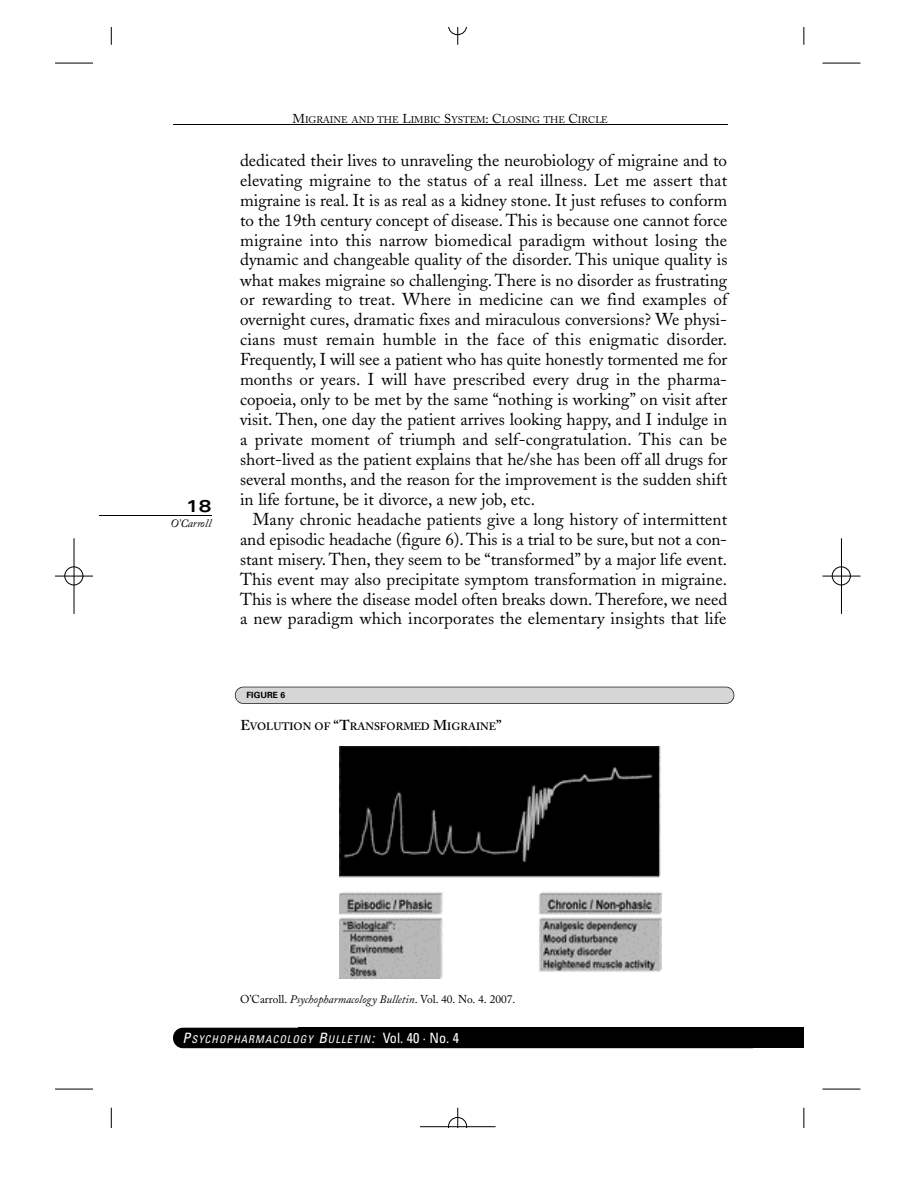
<style>
.page{position:relative;width:918px;height:1188px;background:#fff}
.page>*{position:absolute;margin:0;border:0;box-sizing:border-box;transform-origin:0 0}
.t1{font:17.1px/20px "Adobe Caslon";letter-spacing:.005em;color:#000;text-align:justify}
.t2{font:700 expanded 17.1px "Univers";color:#000}
.t3{font:11.4px "Adobe Caslon";color:#000}
.t4{font:italic 11.4px "Adobe Caslon";color:#000}
.t5{font:italic condensed 10.65px "Univers";color:#fff}
.t6{font:600 10.65px "Adobe Caslon";color:#000}
.t7{font:9.6px "Adobe Caslon";color:#000}
.t8{font:700 8.55px "Univers";color:#000}
.s1{font-size:12.75px}
.s2{font-size:14.25px}
.s3{font-style:italic}
.s4{font-style:normal;font-size:14.25px}
</style>
<div class="page">
<div style="left:173px;top:1028px;width:126px;height:20px;background:#000"></div>
<div style="left:299px;top:1028px;width:505px;height:20px;background:#000"></div>
<hr style="left:173px;top:124px;width:554px;height:1px;background:#000">
<hr style="left:99px;top:515px;width:112px;height:1px;background:#000">
<img style="left:339px;top:746px;width:322px;height:232px">
<svg style="left:235px;top:687px;width:499px;height:17px;background:#c8c9c8"></svg>
<hr style="left:55px;top:63px;width:38px;height:1px;background:#000">
<svg style="left:111px;top:27px;width:1px;height:18px"></svg>
<hr style="left:822px;top:63px;width:38px;height:1px;background:#000">
<svg style="left:803px;top:27px;width:2px;height:18px"></svg>
<hr style="left:55px;top:1089px;width:38px;height:1px;background:#000">
<svg style="left:111px;top:1108px;width:1px;height:20px"></svg>
<hr style="left:822px;top:1089px;width:38px;height:1px;background:#000">
<svg style="left:803px;top:1108px;width:2px;height:20px"></svg>
<svg style="left:448px;top:27px;width:19px;height:18px"></svg>
<hr style="left:420px;top:1126px;width:76px;height:1px;background:#000">
<svg style="left:447px;top:1107px;width:21px;height:21px"></svg>
<hr style="left:822px;top:576px;width:38px;height:1px;background:#000">
<hr style="left:841px;top:538px;width:1px;height:76px;background:#000">
<svg style="left:831px;top:566px;width:20px;height:20px"></svg>
<hr style="left:55px;top:576px;width:38px;height:1px;background:#000">
<hr style="left:74px;top:538px;width:1px;height:76px;background:#000">
<svg style="left:64px;top:566px;width:20px;height:20px"></svg>
<p class="t2" style="left:186px;top:499px;width:27px">18</p>
<p class="t4" style="left:171px;top:519px;width:42px">O’C a rro ll</p>
<p class="t7" style="left:292px;top:116px;width:317px"><span class="s1">M</span>IGRAINE AND THE <span class="s1">L</span>IMBIC <span class="s1">S</span>YSTEM<span class="s1">: C</span>LOSING THE <span class="s1">C</span>IRCLE</p>
<p class="t1" style="left:240px;top:152px;width:489px">dedicated their lives to unraveling the neurobiology of migraine and to elevating migraine to the status of a real illness. Let me assert that migraine is real. It is as real as a kidney stone. It just refuses to conform to the 19th century concept of disease. This is because one cannot force migraine into this narrow biomedical paradigm without losing the dynamic and changeable quality of the disorder. This unique quality is what makes migraine so challenging. There is no disorder as frustrating or rewarding to treat. Where in medicine can we find examples of overnight cures, dramatic fixes and miraculous conversions? We physi&shy;cians must remain humble in the face of this enigmatic disorder.<br>Frequently, I will see a patient who has quite honestly tormented me for months or years. I will have prescribed every drug in the pharma&shy;copoeia, only to be met by the same “nothing is working” on visit after visit. Then, one day the patient arrives looking happy, and I indulge in a private moment of triumph and self-congratulation. This can be short-lived as the patient explains that he/she has been off all drugs for several months, and the reason for the improvement is the sudden shift in life fortune, be it divorce, a new job, etc.</p>
<p class="t1" style="left:240px;top:511px;width:489px;text-indent:13px">Many chronic headache patients give a long history of intermittent and episodic headache (figure 6). This is a trial to be sure, but not a con&shy;stant misery. Then, they seem to be “transformed” by a major life event.<br>This event may also precipitate symptom transformation in migraine.<br>This is where the disease model often breaks down. Therefore, we need a new paradigm which incorporates the elementary insights that life</p>
<p class="t8" style="left:247px;top:692px;width:40px">FIGURE 6</p>
<p class="t6" style="left:240px;top:723px;width:263px"><span class="s2">E</span>VOLUTION OF <span class="s2">“T</span>RANSFORMED <span class="s2">M</span>IGRAINE<span class="s2">”</span></p>
<p class="t3" style="left:240px;top:994px;width:277px">O’Carroll. <span class="s3">Psychopharmacology Bulletin</span>. Vol. 40. No. 4. 2007.</p>
<p class="t5" style="left:183px;top:1035px;width:278px"><span class="s2">P</span>S Y C H O P H A R M A C O L O G Y <span class="s2">B</span>U L L E T I N<span class="s2">:</span> <span class="s4">Vol. 40 · No. 4</span></p>
</div>
